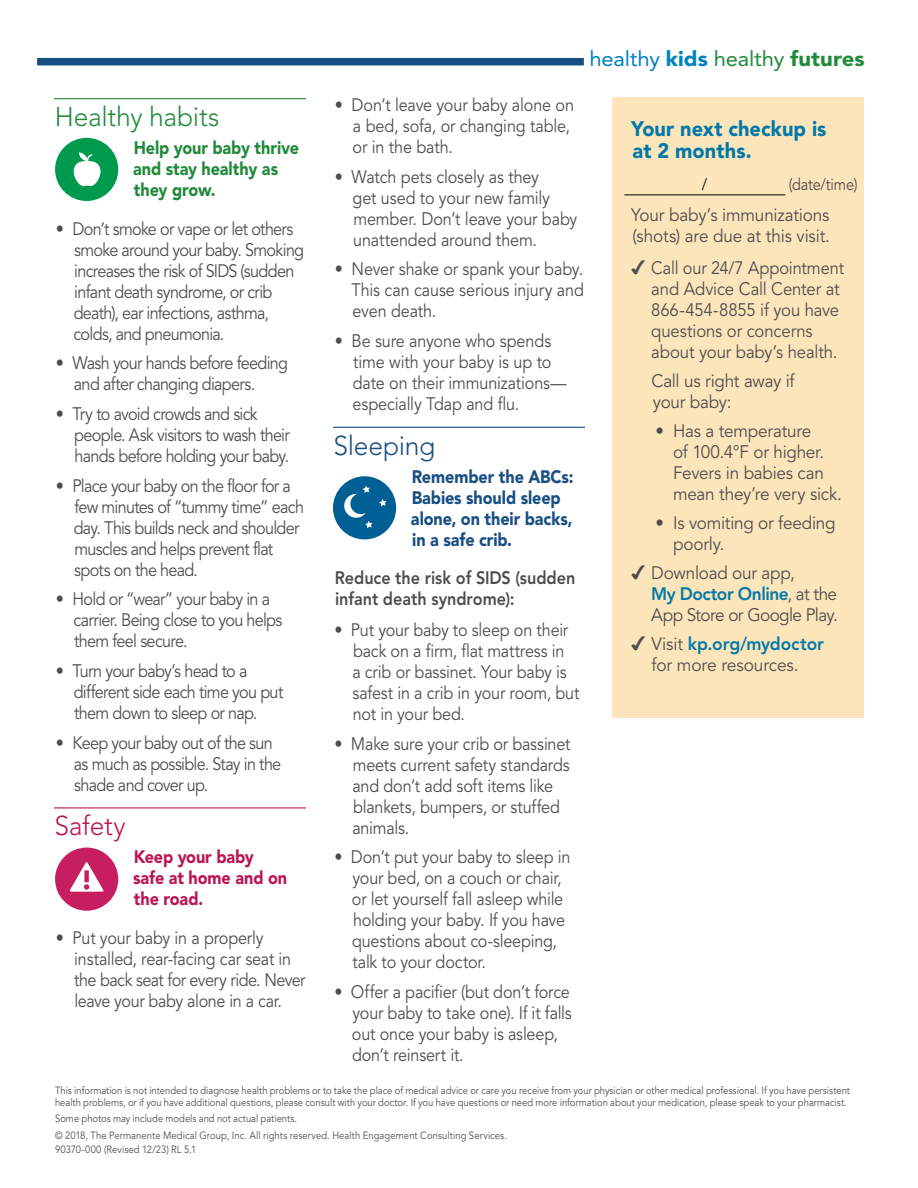
<style>
.page{position:relative;width:918px;height:1188px;background:#fff}
.page>*{position:absolute;margin:0;border:0;box-sizing:border-box;transform-origin:0 0}
.HEAD_2_BLUE{font:300 27px "Avenir LT Std";letter-spacing:-.01em;color:#218a3c}
.HEAD_2_DARK_BLUE{font:300 27px "Avenir LT Std";letter-spacing:-.015em;color:#184e83}
.HEAD_2_RED{font:300 27px "Avenir LT Std";letter-spacing:-.01em;color:#bb1654}
.BOLD_SUB_HEAD_DARK_BLUE{font:900 21px/22.5px "Avenir LT Std";letter-spacing:.005em;color:#0079a9;scale:.95 1}
.t1{font:21px "Avenir LT Std";letter-spacing:-.01em;color:#0083bb;scale:1.05 1}
.BULLET_LIST{font:18px/21px "Avenir LT Std";letter-spacing:-.015em;color:#4d4d4f;scale:.9 1}
.BULLET_LIST-2{font:18px/21px "Avenir LT Std";letter-spacing:-.045em;color:#4d4d4f;scale:.9 1}
.BULLET_LIST-3{font:18px/21px "Avenir LT Std";letter-spacing:-.015em;color:#4d4d4f;scale:.95 1}
.BULLET_LIST-4{font:18px/21px "Avenir LT Std";letter-spacing:-.015em;color:#4d4d4f;scale:.91 1}
.BOLD_SUB_HEAD_DARK_BLUE-2{font:900 18px/21px "Avenir LT Std";letter-spacing:-.005em;color:#184e83;scale:.9 1}
.TEXT{font:18px/21px "Avenir LT Std";letter-spacing:-.01em;color:#4d4d4f;scale:.95 1}
.TEXT-2{font:800 18px/21px "Avenir LT Std";color:#4d4d4f;scale:.9 1}
.BOLD_SUB_HEAD{font:900 18px/21px "Avenir LT Std";letter-spacing:-.005em;color:#218a3c;scale:.9 1}
.BULLET_LIST-5{font:18px/21px "Avenir LT Std";letter-spacing:-.015em;color:#4d4d4f;text-align:center;scale:.96 1}
.BOLD_SUB_HEAD-2{font:900 18px/21px "Avenir LT Std";letter-spacing:-.005em;color:#bb1654;scale:.9 1}
.TEXT-3{font:16.5px "Avenir LT Std";letter-spacing:-.01em;color:#4d4d4f;scale:.88 1}
.TEXT-4{font:16.5px "Avenir LT Std";color:#000;scale:.88 1}
.INDICIA{font:10.5px/12px "Avenir LT Std";color:#4d4d4f;scale:.9 1}
.s1{font-weight:900}
.s2{color:#218a3c}
.s3{font-weight:900;color:#218a3c}
.s4{font-family:"Monotype Sorts"}
.s5{font-weight:800;color:#0079a9}
</style>
<div class="page">
<div style="left:612px;top:98px;width:252px;height:620px;background:#fce5ba"></div>
<hr style="left:624px;top:195px;width:161px;height:1px;background:#000">
<hr style="left:54px;top:98px;width:252px;height:1px;background:#218a3c">
<hr style="left:54px;top:807px;width:252px;height:1px;background:#bb1654">
<hr style="left:333px;top:427px;width:252px;height:1px;background:#184e83">
<div style="left:55px;top:848px;width:63px;height:63px;background:#c71d61;border-radius:50%"></div>
<svg style="left:70px;top:862px;width:33px;height:30px"></svg>
<div style="left:333px;top:476px;width:63px;height:63px;background:#005f94;border-radius:50%"></div>
<svg style="left:379px;top:499px;width:7px;height:7px"></svg>
<svg style="left:344px;top:486px;width:28px;height:42px"></svg>
<div style="left:37px;top:58px;width:547px;height:7px;background:#184e83"></div>
<div style="left:55px;top:138px;width:63px;height:63px;background:#009a4e;border-radius:50%"></div>
<svg style="left:74px;top:152px;width:27px;height:35px"></svg>
<p class="HEAD_2_BLUE" style="left:55px;top:101px;width:166px">Healthy habits</p>
<p class="BOLD_SUB_HEAD" style="left:133px;top:137px;width:186px">Help your baby thrive and stay healthy as they grow.</p>
<p class="BULLET_LIST-2" style="left:74px;top:219px;width:258px;text-indent:-18px">• Don’t smoke or vape or let others smoke around your baby. Smoking increases the risk of SIDS (sudden infant death syndrome, or crib death), ear infections, asthma, colds, and pneumonia.</p>
<p class="BULLET_LIST-2" style="left:74px;top:353px;width:239px;text-indent:-18px">• Wash your hands before feeding and after changing diapers.</p>
<p class="BULLET_LIST-2" style="left:74px;top:404px;width:241px;text-indent:-18px">• Try to avoid crowds and sick people. Ask visitors to wash their hands before holding your baby.</p>
<p class="BULLET_LIST-2" style="left:74px;top:476px;width:257px;text-indent:-18px">• Place your baby on the floor for a few minutes of “tummy time” each day. This builds neck and shoulder muscles and helps prevent flat spots on the head.</p>
<p class="BULLET_LIST-2" style="left:74px;top:589px;width:234px;text-indent:-18px">• Hold or “wear” your baby in a carrier. Being close to you helps them feel secure.</p>
<p class="BULLET_LIST-2" style="left:74px;top:661px;width:234px;text-indent:-18px">• Turn your baby’s head to a different side each time you put them down to sleep or nap.</p>
<p class="BULLET_LIST-2" style="left:74px;top:732px;width:232px;text-indent:-18px">• Keep your baby out of the sun as much as possible. Stay in the shade and cover up.</p>
<p class="HEAD_2_RED" style="left:55px;top:810px;width:73px">Safety</p>
<p class="BOLD_SUB_HEAD-2" style="left:133px;top:846px;width:173px">Keep your baby safe at home and on the road.</p>
<p class="BULLET_LIST" style="left:74px;top:928px;width:259px;text-indent:-18px">• Put your baby in a properly installed, rear-facing car seat in the back seat for every ride. Never leave your baby alone in a car.</p>
<p class="t1" style="left:589px;top:47px;width:264px">healthy <span class="s1">kids</span> <span class="s2">healthy</span> <span class="s3">futures</span></p>
<p class="BULLET_LIST" style="left:353px;top:95px;width:248px;text-indent:-18px">• Don’t leave your baby alone on a bed, sofa, or changing table, or in the bath.</p>
<p class="BULLET_LIST" style="left:353px;top:167px;width:251px;text-indent:-18px">• Watch pets closely as they<br>get used to your new family member. Don’t leave your baby unattended around them.</p>
<p class="BULLET_LIST" style="left:352px;top:259px;width:260px;text-align:justify;text-indent:-17px">• Never shake or spank your baby.<br>This can cause serious injury and even death.</p>
<p class="BULLET_LIST" style="left:353px;top:331px;width:239px;text-indent:-18px">• Be sure anyone who spends time with your baby is up to date on their immunizations— especially Tdap and flu.</p>
<p class="HEAD_2_DARK_BLUE" style="left:334px;top:430px;width:103px">Sleeping</p>
<p class="BOLD_SUB_HEAD_DARK_BLUE-2" style="left:411px;top:466px;width:182px">Remember the ABCs:<br>Babies should sleep alone, on their backs, in a safe crib.</p>
<p class="TEXT-2" style="left:335px;top:568px;width:269px">Reduce the risk of SIDS (sudden infant death syndrome):</p>
<p class="BULLET_LIST" style="left:352px;top:620px;width:254px;text-indent:-18px">• Put your baby to sleep on their back on a firm, flat mattress in<br>a crib or bassinet. Your baby is safest in a crib in your room, but not in your bed.</p>
<p class="BULLET_LIST" style="left:352px;top:734px;width:244px;text-indent:-18px">• Make sure your crib or bassinet meets current safety standards and don’t add soft items like blankets, bumpers, or stuffed animals.</p>
<p class="BULLET_LIST" style="left:352px;top:847px;width:244px;text-indent:-18px">• Don’t put your baby to sleep in your bed, on a couch or chair, or let yourself fall asleep while holding your baby. If you have questions about co-sleeping, talk to your doctor.</p>
<p class="BULLET_LIST" style="left:352px;top:982px;width:246px;text-indent:-18px">• Offer a pacifier (but don’t force your baby to take one). If it falls out once your baby is asleep, don’t reinsert it.</p>
<p class="BOLD_SUB_HEAD_DARK_BLUE" style="left:631px;top:117px;width:207px">Your next checkup is at 2 months.</p>
<p class="TEXT-4" style="left:702px;top:175px;width:8px">/</p>
<p class="TEXT-3" style="left:789px;top:175px;width:80px">(date/time)</p>
<p class="TEXT" style="left:631px;top:205px;width:211px">Your baby’s immunizations (shots) are due at this visit.</p>
<p class="BULLET_LIST-4" style="left:651px;top:257px;width:213px;text-indent:-20px"><span class="s4">4</span> Call our 24/7 Appointment and Advice Call Center at<br>866‑454‑8855 if you have questions or concerns about your baby’s health.</p>
<p class="BULLET_LIST-3" style="left:651px;top:371px;width:152px">Call us right away if your baby:</p>
<p class="BULLET_LIST-3" style="left:673px;top:421px;width:179px;text-indent:-18px">• Has a temperature<br>of 100.4°F or higher.<br>Fevers in babies can mean they’re very sick.</p>
<p class="BULLET_LIST-3" style="left:673px;top:513px;width:172px;text-indent:-18px">• Is vomiting or feeding poorly.</p>
<p class="BULLET_LIST-3" style="left:651px;top:563px;width:198px;text-indent:-20px"><span class="s4">4</span> Download our app,<br><span class="s5">My Doctor Online</span>, at the<br>App Store or Google Play.</p>
<p class="BULLET_LIST-5" style="left:631px;top:634px;width:202px"><span class="s4">4</span> Visit <span class="s5">kp.org/mydoctor </span>for more resources.</p>
<p class="INDICIA" style="left:55px;top:1085px;width:885px">This information is not intended to diagnose health problems or to take the place of medical advice or care you receive from your physician or other medical professional. If you have persistent health problems, or if you have additional questions, please consult with your doctor. If you have questions or need more information about your medication, please speak to your pharmacist.</p>
<p class="INDICIA" style="left:55px;top:1112px;width:270px">Some photos may include models and not actual patients.</p>
<p class="INDICIA" style="left:55px;top:1129px;width:504px;line-height:14.2px">© 2018, The Permanente Medical Group, Inc. All rights reserved. Health Engagement Consulting Services.<br>90370-000 (Revised 12/23) RL 5.1</p>
</div>
